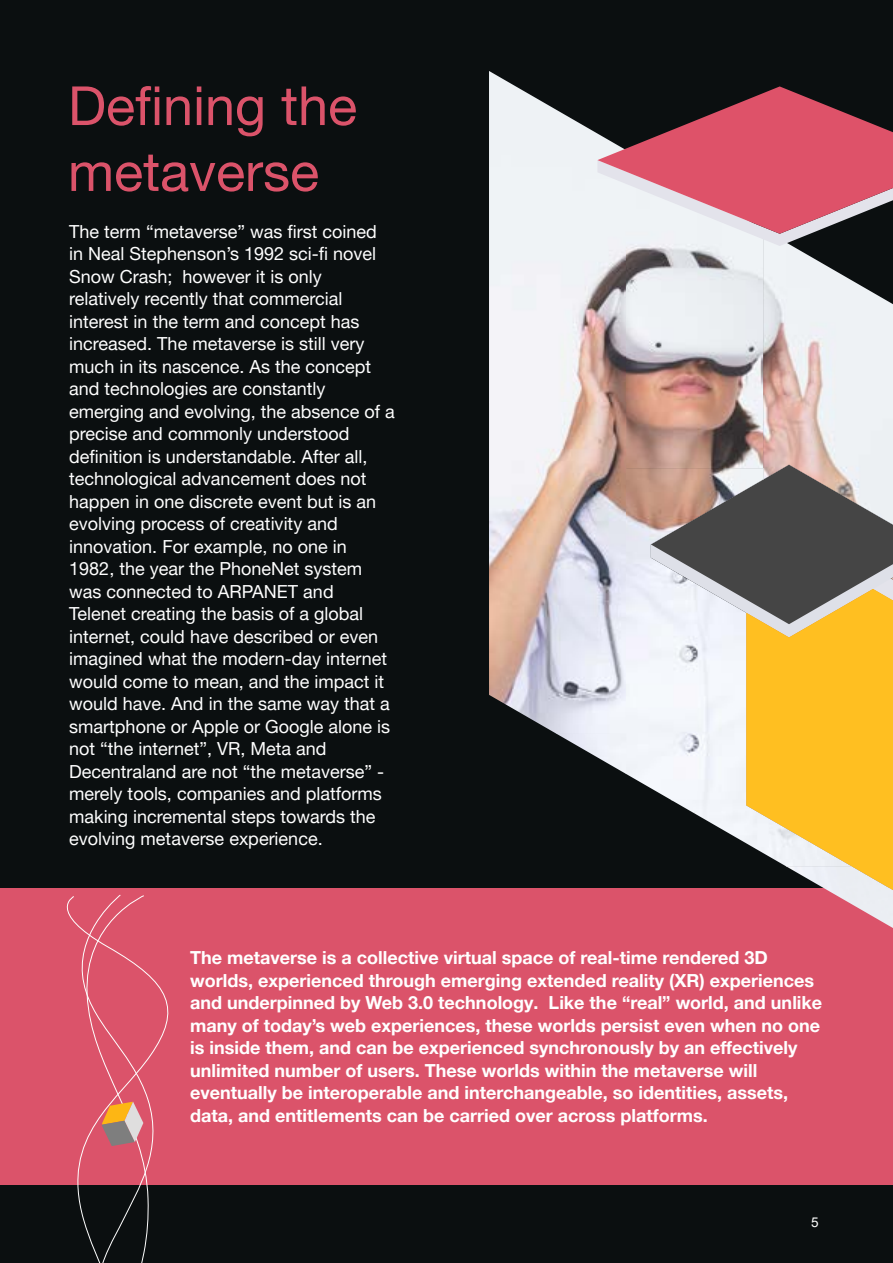
<style>
.page{position:relative;width:893px;height:1263px;background:#fff}
.page>*{position:absolute;margin:0;border:0;box-sizing:border-box;transform-origin:0 0}
.t1{font:54px "Helvetica Neue LT Pro";color:#db536a}
.t2{font:18px/22.5px "Helvetica Neue LT Pro";color:#fff}
.t3{font:700 18px/22.5px "Helvetica Neue LT Pro";color:#fff}
.t4{font:13.5px "Arial";color:#464647}
.s1{color:#fff}
</style>
<div class="page">
<div style="left:0;top:0;width:893px;height:1262px;background:#0b0f10"></div>
<div style="left:0;top:889px;width:893px;height:296px;background:#db536a"></div>
<img style="left:489px;top:71px;width:137px;height:663px">
<img style="left:626px;top:246px;width:137px;height:543px">
<img style="left:763px;top:246px;width:130px;height:219px">
<img style="left:556px;top:733px;width:70px;height:41px">
<img style="left:827px;top:890px;width:66px;height:38px">
<svg style="left:651px;top:465px;width:242px;height:425px"></svg>
<svg style="left:597px;top:86px;width:296px;height:160px"></svg>
<svg style="left:72px;top:895px;width:93px;height:368px"></svg>
<h1 class="t1" style="left:68px;top:72px;width:291px">Defining the</h1>
<h1 class="t1" style="left:68px;top:138px;width:253px">metaverse</h1>
<p class="t2" style="left:69px;top:220px;width:327px">The term “metaverse” was first coined in Neal Stephenson’s 1992 sci-fi novel Snow Crash; however it is only relatively recently that commercial interest in the term and concept has increased. The metaverse is still very much in its nascence. As the concept and technologies are constantly emerging and evolving, the absence of a precise and commonly understood definition is understandable. After all, technological advancement does not happen in one discrete event but is an evolving process of creativity and innovation. For example, no one in 1982, the year the PhoneNet system was connected to ARPANET and Telenet creating the basis of a global internet, could have described or even imagined what the modern-day internet would come to mean, and the impact it would have. And in the same way that a smartphone or Apple or Google alone is not “the internet”, VR, Meta and Decentraland are not “the metaverse” - merely tools, companies and platforms making incremental steps towards the evolving metaverse experience.</p>
<p class="t3" style="left:190px;top:946px;width:633px">The metaverse is a collective virtual space of real-time rendered 3D worlds, experienced through emerging extended reality (XR) experiences and underpinned by Web 3.0 technology. Like the “real” world, and unlike many of today’s web experiences, these worlds persist even when no one is inside them, and can be experienced synchronously by an effectively unlimited number of users. These worlds within the metaverse will eventually be interoperable and interchangeable, so identities, assets, data, and entitlements can be carried over across platforms.</p>
<p class="t4" style="left:803px;top:1213px;width:17px">5<span class="s1">5</span></p>
</div>
